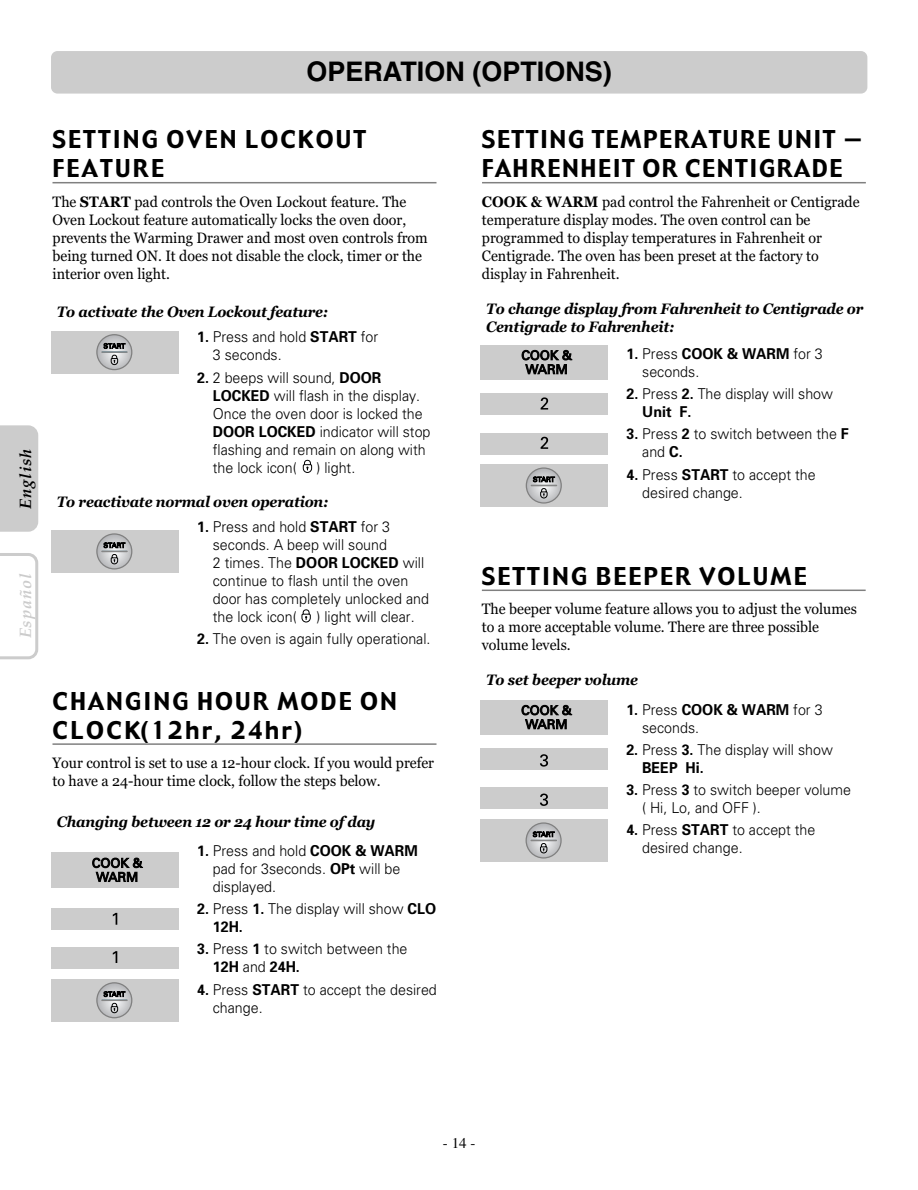
<style>
.page{position:relative;width:918px;height:1190px;background:#fff}
.page>*{position:absolute;margin:0;border:0;box-sizing:border-box;transform-origin:0 0}
.t1{font:700 27px "Helvetica";color:#000}
.t2{font:24px/28.8px "Gadget";letter-spacing:.085em;color:#000}
.t3{font:24px/28.8px "Gadget";letter-spacing:.065em;color:#000}
.t4{font:italic 700 16.5px "Palatino";letter-spacing:.05em;color:#000}
.t5{font:italic 700 16.5px "Palatino";letter-spacing:.05em;color:#ccc}
.t6{font:300 15px/18px "Univers";color:#000;scale:.95 1}
.t7{font:15px/18px "Georgia";color:#000;scale:.95 1}
.t8{font:italic 700 15px/18px "Georgia";letter-spacing:-.015em;color:#000;scale:.95 1}
.t9{font:15px "Times";color:#000}
.s1{font-weight:700}
</style>
<div class="page">
<div style="left:0;top:425px;width:38px;height:106px;background:#ccc"></div>
<svg style="left:0;top:553px;width:38px;height:106px"></svg>
<div style="left:53px;top:53px;width:813px;height:39px;background:#ccc;border-radius:5px"></div>
<div style="left:51px;top:51px;width:816px;height:43px;border:4px solid #ccc;border-radius:5px"></div>
<hr style="left:482px;top:589px;width:384px;height:2px;background:#808080">
<div style="left:480px;top:819px;width:128px;height:42px;background:#ccc"></div>
<svg style="left:526px;top:823px;width:35px;height:35px"></svg>
<div style="left:526px;top:822px;width:36px;height:36px;border:1px solid #808080;border-radius:50%"></div>
<hr style="left:531px;top:839px;width:25px;height:2px;background:#868686">
<svg style="left:533px;top:831px;width:22px;height:22px"></svg>
<div style="left:480px;top:699px;width:128px;height:35px;background:#ccc"></div>
<svg style="left:522px;top:705px;width:50px;height:24px"></svg>
<div style="left:480px;top:748px;width:128px;height:21px;background:#ccc"></div>
<svg style="left:540px;top:754px;width:8px;height:12px"></svg>
<div style="left:480px;top:788px;width:128px;height:21px;background:#ccc"></div>
<svg style="left:540px;top:793px;width:8px;height:13px"></svg>
<hr style="left:482px;top:182px;width:384px;height:1px;background:#808080">
<div style="left:51px;top:331px;width:128px;height:42px;background:#ccc"></div>
<svg style="left:97px;top:335px;width:35px;height:34px"></svg>
<div style="left:96px;top:334px;width:36px;height:36px;border:1px solid #808080;border-radius:50%"></div>
<hr style="left:102px;top:351px;width:25px;height:2px;background:#868686">
<svg style="left:104px;top:343px;width:21px;height:22px"></svg>
<div style="left:51px;top:530px;width:128px;height:42px;background:#ccc"></div>
<svg style="left:97px;top:534px;width:35px;height:35px"></svg>
<div style="left:96px;top:533px;width:36px;height:36px;border:1px solid #808080;border-radius:50%"></div>
<svg style="left:110px;top:554px;width:8px;height:10px"></svg>
<hr style="left:102px;top:550px;width:25px;height:2px;background:#868686">
<svg style="left:104px;top:542px;width:21px;height:6px"></svg>
<div style="left:480px;top:464px;width:128px;height:43px;background:#ccc"></div>
<svg style="left:526px;top:468px;width:35px;height:35px"></svg>
<div style="left:526px;top:467px;width:36px;height:36px;border:1px solid #808080;border-radius:50%"></div>
<hr style="left:531px;top:484px;width:25px;height:2px;background:#868686">
<svg style="left:533px;top:476px;width:22px;height:23px"></svg>
<div style="left:51px;top:979px;width:128px;height:42px;background:#ccc"></div>
<svg style="left:97px;top:982px;width:35px;height:35px"></svg>
<div style="left:96px;top:982px;width:36px;height:36px;border:1px solid #808080;border-radius:50%"></div>
<svg style="left:110px;top:1002px;width:8px;height:11px"></svg>
<hr style="left:102px;top:999px;width:25px;height:2px;background:#868686">
<svg style="left:104px;top:991px;width:21px;height:5px"></svg>
<svg style="left:302px;top:459px;width:10px;height:14px"></svg>
<svg style="left:301px;top:609px;width:10px;height:14px"></svg>
<hr style="left:52px;top:182px;width:384px;height:1px;background:#808080">
<div style="left:51px;top:852px;width:128px;height:35px;background:#ccc"></div>
<svg style="left:92px;top:857px;width:51px;height:25px"></svg>
<div style="left:480px;top:345px;width:128px;height:35px;background:#ccc"></div>
<svg style="left:522px;top:350px;width:50px;height:24px"></svg>
<div style="left:51px;top:908px;width:128px;height:22px;background:#ccc"></div>
<svg style="left:113px;top:913px;width:4px;height:11px"></svg>
<div style="left:480px;top:393px;width:128px;height:22px;background:#ccc"></div>
<svg style="left:541px;top:397px;width:7px;height:12px"></svg>
<div style="left:480px;top:433px;width:128px;height:21px;background:#ccc"></div>
<svg style="left:541px;top:437px;width:7px;height:12px"></svg>
<div style="left:51px;top:947px;width:128px;height:21px;background:#ccc"></div>
<svg style="left:113px;top:951px;width:4px;height:12px"></svg>
<hr style="left:52px;top:743px;width:384px;height:2px;background:#808080">
<h1 class="t1" style="left:306px;top:61px;width:307px">OPERATION (OPTIONS)</h1>
<p class="t4" style="left:19px;top:508px;width:61px;rotate:-90deg">English</p>
<p class="t5" style="left:19px;top:638px;width:66px;rotate:-90deg">Español</p>
<h2 class="t2" style="left:53px;top:127px;width:315px">SETTING OVEN LOCKOUT<br>FEATURE</h2>
<p class="t7" style="left:53px;top:193px;width:397px">The <span class="s1">START</span> pad controls the Oven Lockout feature. The Oven Lockout feature automatically locks the oven door, prevents the Warming Drawer and most oven controls from being turned ON. It does not disable the clock, timer or the interior oven light.</p>
<p class="t8" style="left:57px;top:304px;width:287px">To activate the Oven Lockout feature:</p>
<p class="t6" style="left:213px;top:329px;width:176px;text-indent:-16px"><span class="s1">1.</span> Press and hold <span class="s1">START</span> for<br>3 seconds.</p>
<p class="t6" style="left:213px;top:370px;width:231px;text-indent:-16px"><span class="s1">2.</span> 2 beeps will sound, <span class="s1">DOOR<br>LOCKED</span> will flash in the display.<br>Once the oven door is locked the<br><span class="s1">DOOR LOCKED</span> indicator will stop flashing and remain on along with the lock icon(</p>
<p class="t6" style="left:317px;top:460px;width:42px">) light.</p>
<p class="t8" style="left:57px;top:494px;width:288px">To reactivate normal oven operation:</p>
<p class="t6" style="left:213px;top:519px;width:229px;text-indent:-16px"><span class="s1">1.</span> Press and hold <span class="s1">START</span> for 3 seconds. A beep will sound<br>2 times. The <span class="s1">DOOR LOCKED</span> will continue to flash until the oven door has completely unlocked and the lock icon(</p>
<p class="t6" style="left:317px;top:609px;width:105px">) light will clear.</p>
<p class="t6" style="left:197px;top:631px;width:247px"><span class="s1">2.</span> The oven is again fully operational.</p>
<h2 class="t2" style="left:53px;top:688px;width:346px">CHANGING HOUR MODE ON<br>CLOCK(12hr, 24hr)</h2>
<p class="t7" style="left:53px;top:755px;width:403px">Your control is set to use a 12-hour clock. If you would prefer to have a 24-hour time clock, follow the steps below.</p>
<p class="t8" style="left:57px;top:813px;width:337px">Changing between 12 or 24 hour time of day</p>
<p class="t6" style="left:213px;top:843px;width:217px;text-indent:-16px"><span class="s1">1.</span> Press and hold <span class="s1">COOK &amp; WARM </span>pad for 3seconds. <span class="s1">OPt</span> will be displayed.</p>
<p class="t6" style="left:213px;top:901px;width:237px;text-indent:-16px"><span class="s1">2.</span> Press <span class="s1">1.</span> The display will show <span class="s1">CLO<br>12H.</span></p>
<p class="t6" style="left:213px;top:941px;width:206px;text-indent:-16px"><span class="s1">3.</span> Press <span class="s1">1</span> to switch between the<br><span class="s1">12H</span> and <span class="s1">24H.</span></p>
<p class="t6" style="left:213px;top:981px;width:237px;text-indent:-16px"><span class="s1">4.</span> Press <span class="s1">START</span> to accept the desired change.</p>
<h2 class="t3" style="left:482px;top:127px;width:382px">SETTING TEMPERATURE UNIT —<br>FAHRENHEIT OR CENTIGRADE</h2>
<p class="t7" style="left:482px;top:193px;width:399px"><span class="s1">COOK &amp; WARM</span> pad control the Fahrenheit or Centigrade temperature display modes. The oven control can be programmed to display temperatures in Fahrenheit or Centigrade. The oven has been preset at the factory to display in Fahrenheit.</p>
<p class="t8" style="left:486px;top:301px;width:399px">To change display from Fahrenheit to Centigrade or<br>Centigrade to Fahrenheit:</p>
<p class="t6" style="left:642px;top:346px;width:191px;text-indent:-16px"><span class="s1">1.</span> Press <span class="s1">COOK &amp; WARM</span> for 3 seconds.</p>
<p class="t6" style="left:642px;top:386px;width:202px;text-indent:-16px"><span class="s1">2.</span> Press <span class="s1">2.</span> The display will show<br><span class="s1">Unit F.</span></p>
<p class="t6" style="left:642px;top:426px;width:219px;text-indent:-16px"><span class="s1">3.</span> Press <span class="s1">2</span> to switch between the <span class="s1">F </span>and <span class="s1">C.</span></p>
<p class="t6" style="left:642px;top:466px;width:184px;text-indent:-16px"><span class="s1">4.</span> Press <span class="s1">START</span> to accept the desired change.</p>
<h2 class="t2" style="left:482px;top:563px;width:326px">SETTING BEEPER VOLUME</h2>
<p class="t7" style="left:482px;top:601px;width:396px">The beeper volume feature allows you to adjust the volumes to a more acceptable volume. There are three possible volume levels.</p>
<p class="t8" style="left:486px;top:672px;width:162px">To set beeper volume</p>
<p class="t6" style="left:642px;top:701px;width:191px;text-indent:-16px"><span class="s1">1.</span> Press <span class="s1">COOK &amp; WARM</span> for 3 seconds.</p>
<p class="t6" style="left:642px;top:742px;width:202px;text-indent:-16px"><span class="s1">2.</span> Press <span class="s1">3.</span> The display will show<br><span class="s1">BEEP Hi.</span></p>
<p class="t6" style="left:642px;top:782px;width:222px;text-indent:-16px"><span class="s1">3.</span> Press <span class="s1">3</span> to switch beeper volume ( Hi, Lo, and OFF ).</p>
<p class="t6" style="left:642px;top:822px;width:184px;text-indent:-16px"><span class="s1">4.</span> Press <span class="s1">START</span> to accept the desired change.</p>
<p class="t9" style="left:443px;top:1137px;width:34px">- 14 -</p>
</div>
